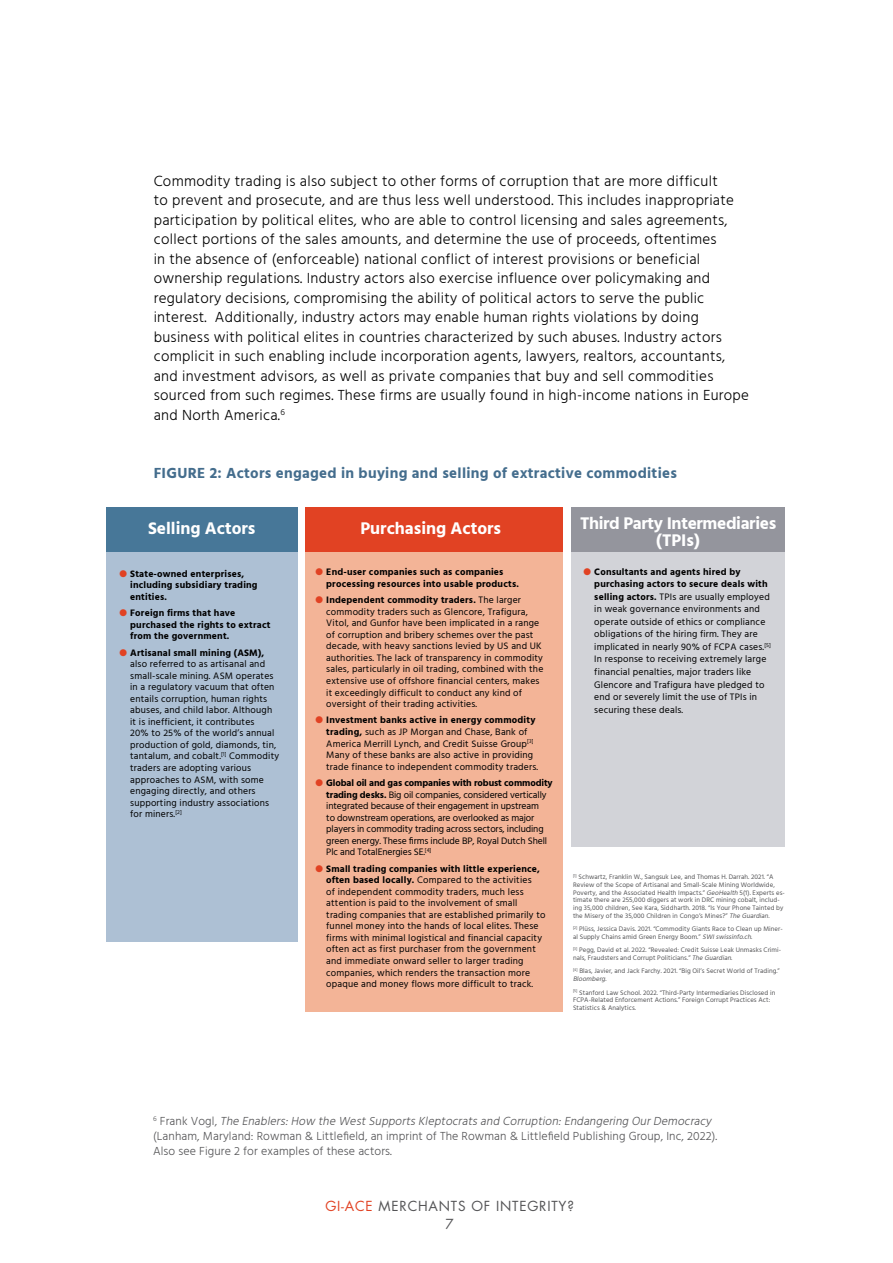
<style>
.page{position:relative;width:893px;height:1263px;background:#fff}
.page>*{position:absolute;margin:0;border:0;box-sizing:border-box;transform-origin:0 0}
.t1{font:700 17.25px/17.2px "Hind";letter-spacing:-.02em;color:#fff;text-align:center}
.t2{font:700 17.25px "Hind";color:#fff}
.t3{font:300 15px/19.5px "Hind";letter-spacing:.02em;color:#000}
.t4{font:700 15px "Hind";letter-spacing:.02em;color:#446d8d}
.t5{font:13.5px/18px "Futura";letter-spacing:.06em;color:#545456;text-align:center}
.t6{font:300 12px/15px "Hind";letter-spacing:.01em;color:#545456}
.t7{font:9.6px/11.6px "Hind";letter-spacing:.02em;color:#000}
.t8{font:9.6px/11.6px "Hind";letter-spacing:-.01em;color:#000}
.t9{font:700 9.6px/11.6px "Hind";letter-spacing:.02em;color:#000}
.t10{font:6.75px/7.6px "Hind";letter-spacing:.01em;color:#545456}
.s1{color:#e14223}
.s2{font-weight:700}
.s3{font-style:italic}
</style>
<div class="page">
<div style="left:106px;top:508px;width:192px;height:434px;background:#adc0d4"></div>
<div style="left:106px;top:507px;width:192px;height:44px;background:#477798"></div>
<div style="left:305px;top:508px;width:258px;height:504px;background:#f3b497"></div>
<div style="left:305px;top:507px;width:258px;height:44px;background:#e14223"></div>
<div style="left:572px;top:508px;width:213px;height:339px;background:#d2d3d8"></div>
<div style="left:572px;top:507px;width:213px;height:44px;background:#94959d"></div>
<p class="t3" style="left:154px;top:172px;width:597px">Commodity trading is also subject to other forms of corruption that are more difficult<br>to prevent and prosecute, and are thus less well understood. This includes inappropriate participation by political elites, who are able to control licensing and sales agreements, collect portions of the sales amounts, and determine the use of proceeds, oftentimes<br>in the absence of (enforceable) national conflict of interest provisions or beneficial ownership regulations. Industry actors also exercise influence over policymaking and regulatory decisions, compromising the ability of political actors to serve the public interest. Additionally, industry actors may enable human rights violations by doing business with political elites in countries characterized by such abuses. Industry actors complicit in such enabling include incorporation agents, lawyers, realtors, accountants, and investment advisors, as well as private companies that buy and sell commodities sourced from such regimes. These firms are usually found in high-income nations in Europe and North America.<sup>6</sup></p>
<h2 class="t4" style="left:154px;top:464px;width:525px">FIGURE 2: Actors engaged in buying and selling of extractive commodities</h2>
<h1 class="t2" style="left:148px;top:518px;width:109px">Selling Actors</h1>
<h1 class="t2" style="left:360px;top:518px;width:142px">Purchasing Actors</h1>
<h1 class="t1" style="left:580px;top:514px;width:198px">Third Party Intermediaries (TPIs)</h1>
<p class="t9" style="left:130px;top:568px;width:129px;text-indent:-11px"><span class="s1">●</span> State-owned enterprises, including subsidiary trading entities.</p>
<p class="t9" style="left:130px;top:607px;width:142px;text-indent:-11px"><span class="s1">●</span> Foreign firms that have purchased the rights to extract from the government.</p>
<p class="t7" style="left:130px;top:647px;width:150px;text-indent:-11px"><span class="s1">●</span> <span class="s2">Artisanal small mining (ASM), </span>also referred to as artisanal and small-scale mining. ASM operates in a regulatory vacuum that often entails corruption, human rights abuses, and child labor. Although it is inefficient, it contributes<br>20% to 25% of the world’s annual production of gold, diamonds, tin, tantalum, and cobalt.<sup>[1]</sup> Commodity traders are adopting various approaches to ASM, with some engaging directly, and others supporting industry associations for miners.<sup>[2]</sup></p>
<p class="t7" style="left:594px;top:566px;width:178px;line-height:12.5px;text-indent:-11px"><span class="s1">●</span> <span class="s2">Consultants and agents hired by purchasing actors to secure deals with selling actors.</span> TPIs are usually employed in weak governance environments and operate outside of ethics or compliance obligations of the hiring firm. They are implicated in nearly 90% of FCPA cases.<sup>[5] </sup>In response to receiving extremely large financial penalties, major traders like Glencore and Trafigura have pledged to end or severely limit the use of TPIs in securing these deals.</p>
<p class="t9" style="left:326px;top:566px;width:194px;text-indent:-11px"><span class="s1">●</span> End-user companies such as companies processing resources into usable products.</p>
<p class="t7" style="left:326px;top:595px;width:219px;text-indent:-11px"><span class="s1">●</span> <span class="s2">Independent commodity traders.</span> The larger commodity traders such as Glencore, Trafigura, Vitol, and Gunfor have been implicated in a range of corruption and bribery schemes over the past decade, with heavy sanctions levied by US and UK authorities. The lack of transparency in commodity sales, particularly in oil trading, combined with the extensive use of offshore financial centers, makes it exceedingly difficult to conduct any kind of oversight of their trading activities.</p>
<p class="t7" style="left:326px;top:715px;width:213px;text-indent:-11px"><span class="s1">●</span> <span class="s2">Investment banks active in energy commodity trading,</span> such as JP Morgan and Chase, Bank of America Merrill Lynch, and Credit Suisse Group<sup>[3] </sup>Many of these banks are also active in providing trade finance to independent commodity traders.</p>
<p class="t8" style="left:326px;top:777px;width:228px;text-indent:-11px"><span class="s1">●</span> <span class="s2">Global oil and gas companies with robust commodity trading desks.</span> Big oil companies, considered vertically integrated because of their engagement in upstream<br>to downstream operations, are overlooked as major players in commodity trading across sectors, including green energy. These firms include BP, Royal Dutch Shell Plc and TotalEnergies SE.<sup>[4]</sup></p>
<p class="t7" style="left:326px;top:863px;width:221px;text-indent:-11px"><span class="s1">●</span> <span class="s2">Small trading companies with little experience, often based locally.</span> Compared to the activities<br>of independent commodity traders, much less attention is paid to the involvement of small trading companies that are established primarily to funnel money into the hands of local elites. These firms with minimal logistical and financial capacity often act as first purchaser from the government and immediate onward seller to larger trading companies, which renders the transaction more opaque and money flows more difficult to track.</p>
<p class="t10" style="left:573px;top:873px;width:213px"><sup>[1]</sup> Schwartz, Franklin W., Sangsuk Lee, and Thomas H. Darrah. 2021. “A Review of the Scope of Artisanal and Small-Scale Mining Worldwide, Poverty, and the Associated Health Impacts.” <span class="s3">GeoHealth</span> 5(1). Experts es&shy;timate there are 255,000 diggers at work in DRC mining cobalt, includ&shy;ing 35,000 children, See Kara, Siddharth. 2018. “Is Your Phone Tainted by the Misery of the 35,000 Children in Congo’s Mines?” <span class="s3">The Guardian.</span></p>
<p class="t10" style="left:573px;top:925px;width:211px"><sup>[2]</sup> Plüss, Jessica Davis. 2021. “Commodity Giants Race to Clean up Miner&shy;al Supply Chains amid Green Energy Boom.” <span class="s3">SWIswissinfo.ch</span>.</p>
<p class="t10" style="left:573px;top:946px;width:210px"><sup>[3]</sup> Pegg, David et al. 2022. “Revealed: Credit Suisse Leak Unmasks Crimi&shy;nals, Fraudsters and Corrupt Politicians.” <span class="s3">The Guardian</span>.</p>
<p class="t10" style="left:573px;top:968px;width:208px"><sup>[4]</sup> Blas, Javier, and Jack Farchy. 2021. “Big Oil’s Secret World of Trading.”<br><span class="s3">Bloomberg</span>.</p>
<p class="t10" style="left:573px;top:989px;width:204px"><sup>[5]</sup> Stanford Law School. 2022. “Third-Party Intermediaries Disclosed in<br>FCPA-Related Enforcement Actions.” Foreign Corrupt Practices Act:<br>Statistics &amp; Analytics.</p>
<p class="t6" style="left:153px;top:1114px;width:566px"><sup>6</sup> F r a n k V o g l , <span class="s3">The Enablers:How the WestSupportsKleptocratsand Corruption:Endangering OurDemocracy </span>(Lanham, Maryland: Rowman &amp; Littlefield, an imprint of The Rowman &amp; Littlefield Publishing Group, Inc, 2022).<br>Also see Figure 2 for examples of these actors.</p>
<h3 class="t5" style="left:325px;top:1197px;width:250px"><span class="s1">GI-ACE</span> MERCHANTS OF INTEGRITY?<br>7</h3>
</div>
